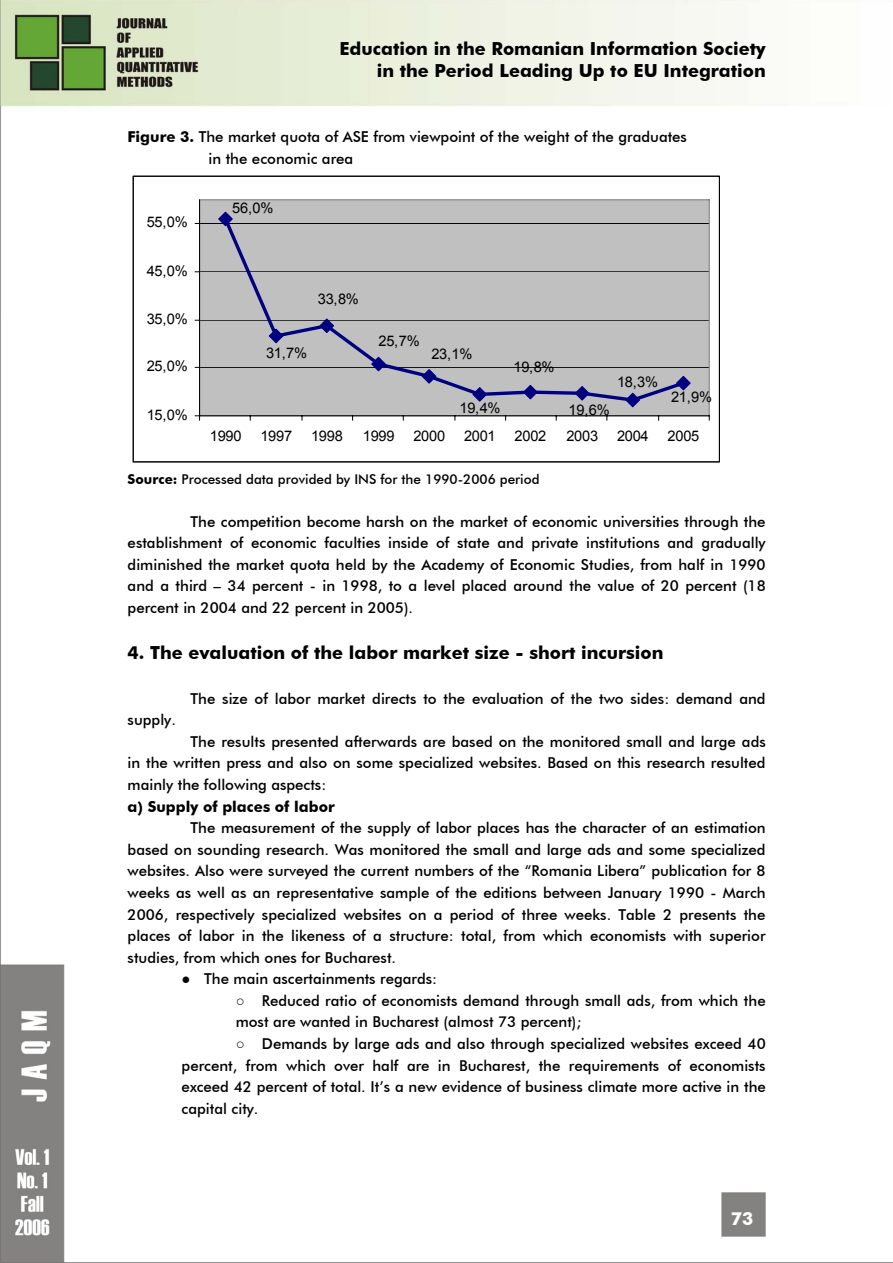
<style>
.page{position:relative;width:893px;height:1263px;background:#fff}
.page>*{position:absolute;margin:0;border:0;box-sizing:border-box;transform-origin:0 0}
.t1{font:700 18px/21.6px "Futura BT";color:#000;text-align:right}
.t2{font:700 18px "Futura BT";color:#fff}
.t3{font:500 15px/21.6px "Futura BT";color:#000}
.t4{font:700 15px "Futura BT";color:#000}
.t5{font:14.55px "Arial";letter-spacing:-.015em;color:#000}
.t6{font:500 13.5px "Futura BT";color:#000}
.s1{font-weight:700}
.s2{font-family:"Arial";font-weight:400}
</style>
<div class="page">
<img style="left:0;top:0;width:893px;height:1263px">
<div style="left:133px;top:176px;width:586px;height:286px;background:#fff"></div>
<div style="left:200px;top:200px;width:509px;height:216px;background:#c0c0c0"></div>
<hr style="left:200px;top:367px;width:509px;height:1px;background:#000">
<hr style="left:200px;top:320px;width:509px;height:1px;background:#000">
<hr style="left:200px;top:272px;width:509px;height:1px;background:#000">
<hr style="left:200px;top:223px;width:509px;height:1px;background:#000">
<hr style="left:200px;top:199px;width:509px;height:1px;background:#808080">
<hr style="left:709px;top:200px;width:1px;height:216px;background:#808080">
<hr style="left:200px;top:415px;width:509px;height:1px;background:#808080">
<hr style="left:199px;top:200px;width:1px;height:216px;background:#000">
<hr style="left:200px;top:416px;width:509px;height:1px;background:#000">
<svg style="left:221px;top:227px;width:467px;height:174px"></svg>
<svg style="left:218px;top:211px;width:15px;height:16px"></svg>
<svg style="left:268px;top:328px;width:16px;height:16px"></svg>
<svg style="left:318px;top:317px;width:17px;height:17px"></svg>
<svg style="left:370px;top:356px;width:17px;height:16px"></svg>
<svg style="left:421px;top:368px;width:16px;height:17px"></svg>
<svg style="left:471px;top:386px;width:17px;height:16px"></svg>
<svg style="left:522px;top:384px;width:17px;height:16px"></svg>
<svg style="left:574px;top:385px;width:16px;height:16px"></svg>
<svg style="left:624px;top:392px;width:17px;height:16px"></svg>
<svg style="left:675px;top:375px;width:16px;height:16px"></svg>
<div style="left:133px;top:176px;width:586px;height:286px;border:1px solid #000"></div>
<p class="t1" style="left:339px;top:38px;width:428px">Education in the Romanian Information Society in the Period Leading Up to EU Integration</p>
<p class="t3" style="left:208px;top:126px;width:480px;text-indent:-81px"><span class="s1">Figure 3.</span> The market quota of ASE from viewpoint of the weight of the graduates in the economic area</p>
<p class="t5" style="left:147px;top:214px;width:43px">55,0%</p>
<p class="t5" style="left:147px;top:263px;width:43px">45,0%</p>
<p class="t5" style="left:147px;top:311px;width:43px">35,0%</p>
<p class="t5" style="left:147px;top:358px;width:43px">25,0%</p>
<p class="t5" style="left:147px;top:407px;width:43px">15,0%</p>
<p class="t5" style="left:232px;top:200px;width:43px">56,0%</p>
<p class="t5" style="left:318px;top:291px;width:43px">33,8%</p>
<p class="t5" style="left:266px;top:345px;width:43px">31,7%</p>
<p class="t5" style="left:378px;top:333px;width:43px">25,7%</p>
<p class="t5" style="left:431px;top:346px;width:43px">23,1%</p>
<p class="t5" style="left:459px;top:400px;width:43px">19,4%</p>
<p class="t5" style="left:513px;top:358px;width:43px">19,8%</p>
<p class="t5" style="left:569px;top:402px;width:43px">19,6%</p>
<p class="t5" style="left:617px;top:374px;width:43px">18,3%</p>
<p class="t5" style="left:671px;top:389px;width:43px">21,9%</p>
<p class="t5" style="left:210px;top:428px;width:33px">1990</p>
<p class="t5" style="left:260px;top:428px;width:33px">1997</p>
<p class="t5" style="left:311px;top:428px;width:33px">1998</p>
<p class="t5" style="left:363px;top:428px;width:33px">1999</p>
<p class="t5" style="left:413px;top:428px;width:33px">2000</p>
<p class="t5" style="left:464px;top:428px;width:33px">2001</p>
<p class="t5" style="left:515px;top:428px;width:33px">2002</p>
<p class="t5" style="left:566px;top:428px;width:33px">2003</p>
<p class="t5" style="left:617px;top:428px;width:33px">2004</p>
<p class="t5" style="left:668px;top:428px;width:33px">2005</p>
<p class="t6" style="left:128px;top:471px;width:413px"><span class="s1">Source:</span> Processed data provided by INS for the 1990-2006 period</p>
<p class="t3" style="left:128px;top:511px;width:640px;text-align:justify;text-indent:63px">The competition become harsh on the market of economic universities through the establishment of economic faculties inside of state and private institutions and gradually diminished the market quota held by the Academy of Economic Studies, from half in 1990 and a third – 34 percent - in 1998, to a level placed around the value of 20 percent (18 percent in 2004 and 22 percent in 2005).</p>
<p class="t1" style="left:128px;top:642px;width:537px">4. The evaluation of the labor market size - short incursion</p>
<p class="t3" style="left:191px;top:687px;width:576px">The size of labor market directs to the evaluation of the two sides: demand and</p>
<p class="t3" style="left:128px;top:709px;width:50px">supply.</p>
<p class="t3" style="left:191px;top:731px;width:577px">The results presented afterwards are based on the monitored small and large ads</p>
<p class="t3" style="left:128px;top:752px;width:639px">in the written press and also on some specialized websites. Based on this research resulted</p>
<p class="t3" style="left:128px;top:774px;width:200px">mainly the following aspects:</p>
<p class="t4" style="left:128px;top:797px;width:209px">a) Supply of places of labor</p>
<p class="t3" style="left:191px;top:817px;width:576px">The measurement of the supply of labor places has the character of an estimation</p>
<p class="t3" style="left:128px;top:839px;width:639px">based on sounding research. Was monitored the small and large ads and some specialized</p>
<p class="t3" style="left:128px;top:860px;width:639px">websites. Also were surveyed the current numbers of the “Romania Libera” publication for 8</p>
<p class="t3" style="left:128px;top:882px;width:639px">weeks as well as an representative sample of the editions between January 1990 - March</p>
<p class="t3" style="left:128px;top:903px;width:639px">2006, respectively specialized websites on a period of three weeks. Table 2 presents the</p>
<p class="t3" style="left:128px;top:925px;width:639px">places of labor in the likeness of a structure: total, from which economists with superior</p>
<p class="t3" style="left:128px;top:946px;width:270px">studies, from which ones for Bucharest.</p>
<p class="t3" style="left:182px;top:968px;width:257px"><span class="s2">●</span> The main ascertainments regards:</p>
<p class="t3" style="left:236px;top:990px;width:531px"><span class="s2">○</span> Reduced ratio of economists demand through small ads, from which the most are wanted in Bucharest (almost 73 percent);</p>
<p class="t3" style="left:182px;top:1033px;width:586px;text-align:justify;text-indent:54px"><span class="s2">○</span> Demands by large ads and also through specialized websites exceed 40 percent, from which over half are in Bucharest, the requirements of economists exceed 42 percent of total. It’s a new evidence of business climate more active in the capital city.</p>
<p class="t2" style="left:731px;top:1208px;width:24px">73</p>
</div>
